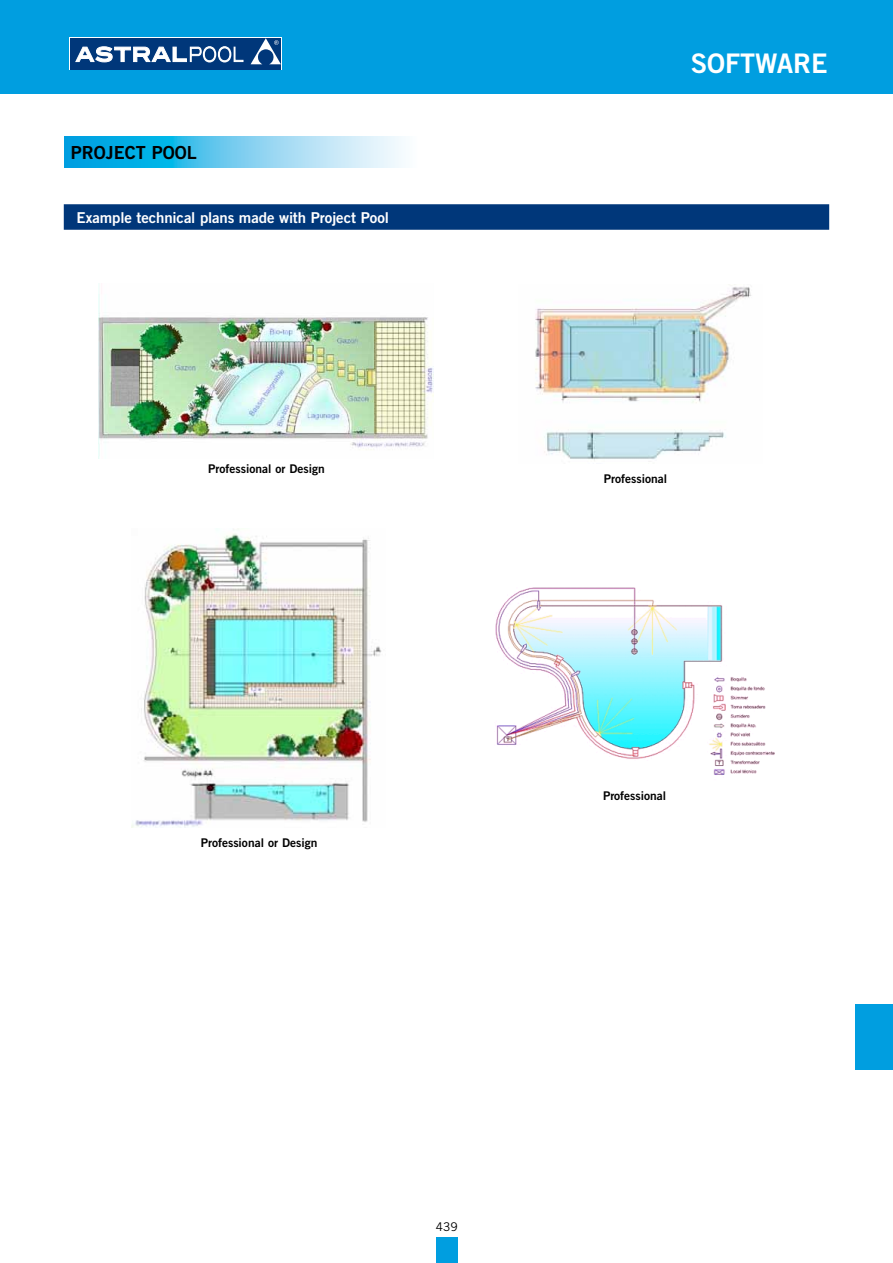
<style>
.page{position:relative;width:893px;height:1263px;background:#fff}
.page>*{position:absolute;margin:0;border:0;box-sizing:border-box;transform-origin:0 0}
.t1{font:27px "Trade Gothic Bold Two";color:#fff}
.t2{font:18px "Trade Gothic Bold Two";color:#000}
.t3{font:15px "Trade Gothic Bold Two";letter-spacing:-.01em;color:#fff}
.t4{font:12px "Trade Gothic Bold Two";color:#000}
.t5{font:12px "Trade Gothic";color:#000}
</style>
<div class="page">
<div style="left:0;top:0;width:893px;height:94px;background:#009ee0"></div>
<div style="left:436px;top:1237px;width:21px;height:26px;background:#009ee0"></div>
<div style="left:70px;top:38px;width:180px;height:32px;background:#00377a"></div>
<svg style="left:251px;top:64px;width:30px;height:6px"></svg>
<svg style="left:251px;top:38px;width:30px;height:26px"></svg>
<svg style="left:75px;top:46px;width:168px;height:16px"></svg>
<div style="left:855px;top:1004px;width:38px;height:65px;background:#009ee0"></div>
<svg style="left:65px;top:137px;width:338px;height:30px;background:#6bcbee"></svg>
<div style="left:64px;top:204px;width:765px;height:26px;background:#00377a"></div>
<img style="left:495px;top:587px;width:280px;height:188px">
<img style="left:535px;top:284px;width:216px;height:178px">
<img style="left:99px;top:294px;width:334px;height:165px">
<img style="left:131px;top:529px;width:251px;height:298px">
<h2 class="t2" style="left:71px;top:141px;width:128px">Proj ect pool</h2>
<p class="t3" style="left:77px;top:208px;width:314px">Example technical plans made with Project Pool</p>
<p class="t4" style="left:208px;top:461px;width:118px">Professional or Design</p>
<p class="t4" style="left:201px;top:835px;width:118px">Professional or Design</p>
<h1 class="t1" style="left:691px;top:46px;width:139px">software</h1>
<p class="t4" style="left:604px;top:471px;width:65px">Professional</p>
<p class="t4" style="left:603px;top:788px;width:65px">Professional</p>
<p class="t5" style="left:436px;top:1220px;width:24px">439</p>
</div>
